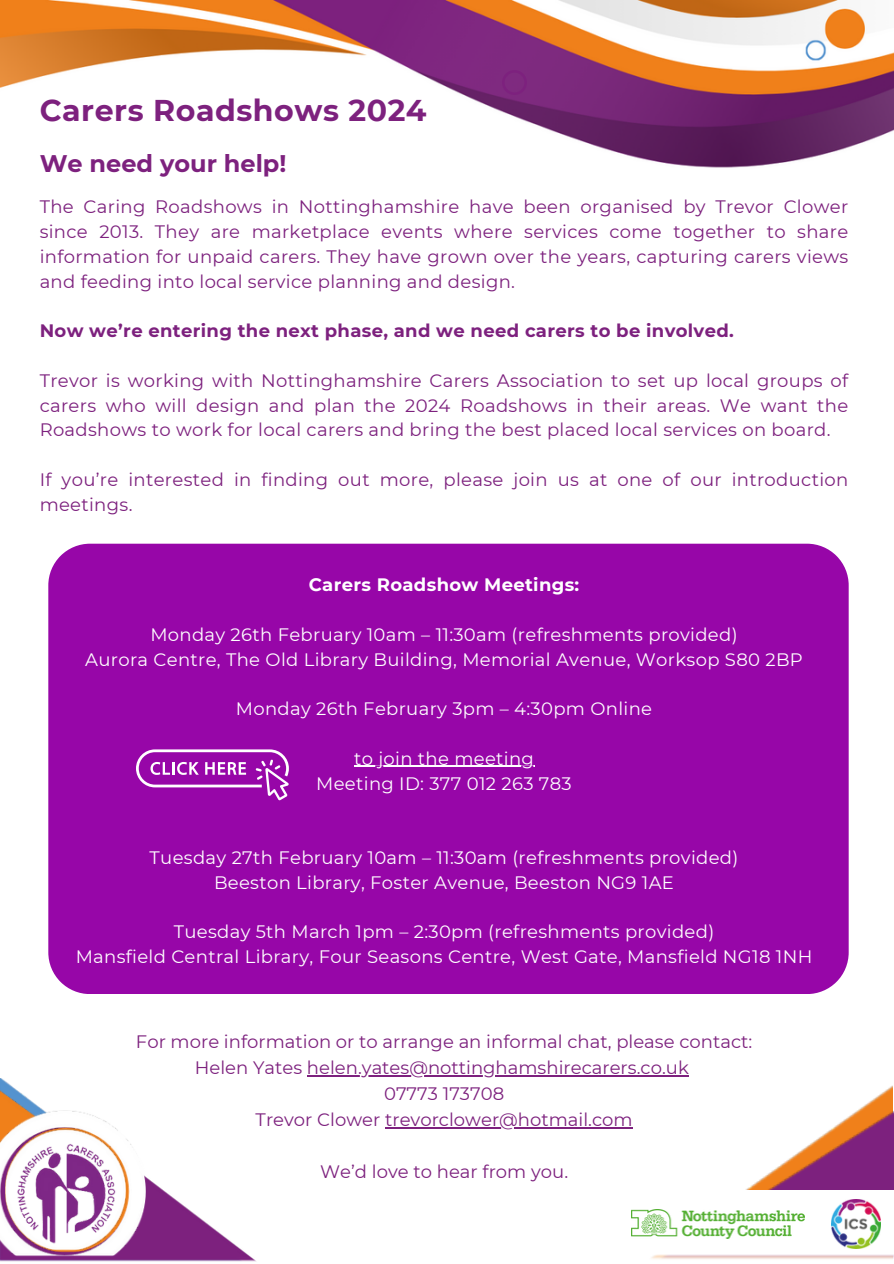
<style>
.page{position:relative;width:894px;height:1264px;background:#fff}
.page>*{position:absolute;margin:0;border:0;box-sizing:border-box;transform-origin:0 0}
.t1{font:700 30px "Montserrat";letter-spacing:.02em;color:#7d217e}
.t2{font:700 24px "Montserrat";color:#7d217e}
.t3{font:18px/24.8px "Montserrat";letter-spacing:.02em;color:#7d217e;text-align:justify}
.t4{font:18px "Montserrat";letter-spacing:.02em;color:#fff}
.t5{font:18px "Montserrat";color:#7d217e}
.t6{font:700 18px "Montserrat";letter-spacing:.02em;color:#7d217e}
.t7{font:700 18px "Montserrat";letter-spacing:.02em;color:#fff}
</style>
<div class="page">
<img style="left:0;top:1084px;width:44px;height:26px">
<img style="left:0;top:1177px;width:257px;height:85px">
<img style="left:0;top:1110px;width:146px;height:146px">
<img style="left:5px;top:1129px;width:122px;height:121px">
<img style="left:858px;top:1086px;width:34px;height:24px">
<img style="left:746px;top:1110px;width:146px;height:79px">
<img style="left:7px;top:1137px;width:117px;height:111px">
<img style="left:651px;top:1189px;width:241px;height:70px">
<img style="left:631px;top:1209px;width:173px;height:29px">
<img style="left:830px;top:1199px;width:50px;height:49px">
<img style="left:0;top:0;width:893px;height:168px">
<svg style="left:502px;top:70px;width:24px;height:25px"></svg>
<div style="left:48px;top:543px;width:800px;height:451px;background:#9706a8"></div>
<hr style="left:354px;top:766px;width:180px;height:1px;background:#fff">
<svg style="left:136px;top:749px;width:153px;height:51px;background:#ac3aba"></svg>
<hr style="left:307px;top:1075px;width:381px;height:1px;background:#7d217e">
<hr style="left:385px;top:1127px;width:247px;height:1px;background:#7d217e">
<p class="t1" style="left:40px;top:92px;width:388px">Carers Roadshows 2024</p>
<p class="t2" style="left:40px;top:148px;width:248px">We need your help!</p>
<p class="t3" style="left:40px;top:195px;width:810px">The Caring Roadshows in Nottinghamshire have been organised by Trevor Clower since 2013. They are marketplace events where services come together to share information for unpaid carers. They have grown over the years, capturing carers views and feeding into local service planning and design.</p>
<p class="t6" style="left:40px;top:320px;width:695px">Now we’re entering the next phase, and we need carers to be involved.</p>
<p class="t3" style="left:40px;top:368px;width:810px">Trevor is working with Nottinghamshire Carers Association to set up local groups of carers who will design and plan the 2024 Roadshows in their areas. We want the Roadshows to work for local carers and bring the best placed local services on board.</p>
<p class="t3" style="left:40px;top:467px;width:810px">If you’re interested in finding out more, please join us at one of our introduction meetings.</p>
<p class="t7" style="left:308px;top:574px;width:272px">Carers Roadshow Meetings:</p>
<p class="t4" style="left:150px;top:623px;width:588px">Monday 26th February 10am – 11:30am (refreshments provided)</p>
<h3 class="t4" style="left:85px;top:648px;width:719px">Aurora Centre, The Old Library Building, Memorial Avenue, Worksop S80 2BP</h3>
<p class="t4" style="left:236px;top:697px;width:417px">Monday 26th February 3pm – 4:30pm Online</p>
<p class="t4" style="left:354px;top:747px;width:181px">to join the meeting</p>
<p class="t4" style="left:316px;top:772px;width:257px">Meeting ID: 377 012 263 783</p>
<p class="t4" style="left:150px;top:846px;width:590px">Tuesday 27th February 10am – 11:30am (refreshments provided)</p>
<p class="t4" style="left:214px;top:871px;width:461px">Beeston Library, Foster Avenue, Beeston NG9 1AE</p>
<p class="t4" style="left:174px;top:920px;width:542px">Tuesday 5th March 1pm – 2:30pm (refreshments provided)</p>
<p class="t4" style="left:76px;top:945px;width:738px">Mansfield Central Library, Four Seasons Centre, West Gate, Mansfield NG18 1NH</p>
<p class="t5" style="left:136px;top:1031px;width:617px">For more information or to arrange an informal chat, please contact:</p>
<p class="t5" style="left:195px;top:1056px;width:495px">Helen Yates helen.yates@nottinghamshirecarers.co.uk</p>
<p class="t5" style="left:384px;top:1082px;width:122px">07773 173708</p>
<p class="t5" style="left:255px;top:1108px;width:378px">Trevor Clower trevorclower@hotmail.com</p>
<p class="t5" style="left:320px;top:1160px;width:249px">We’d love to hear from you.</p>
</div>
